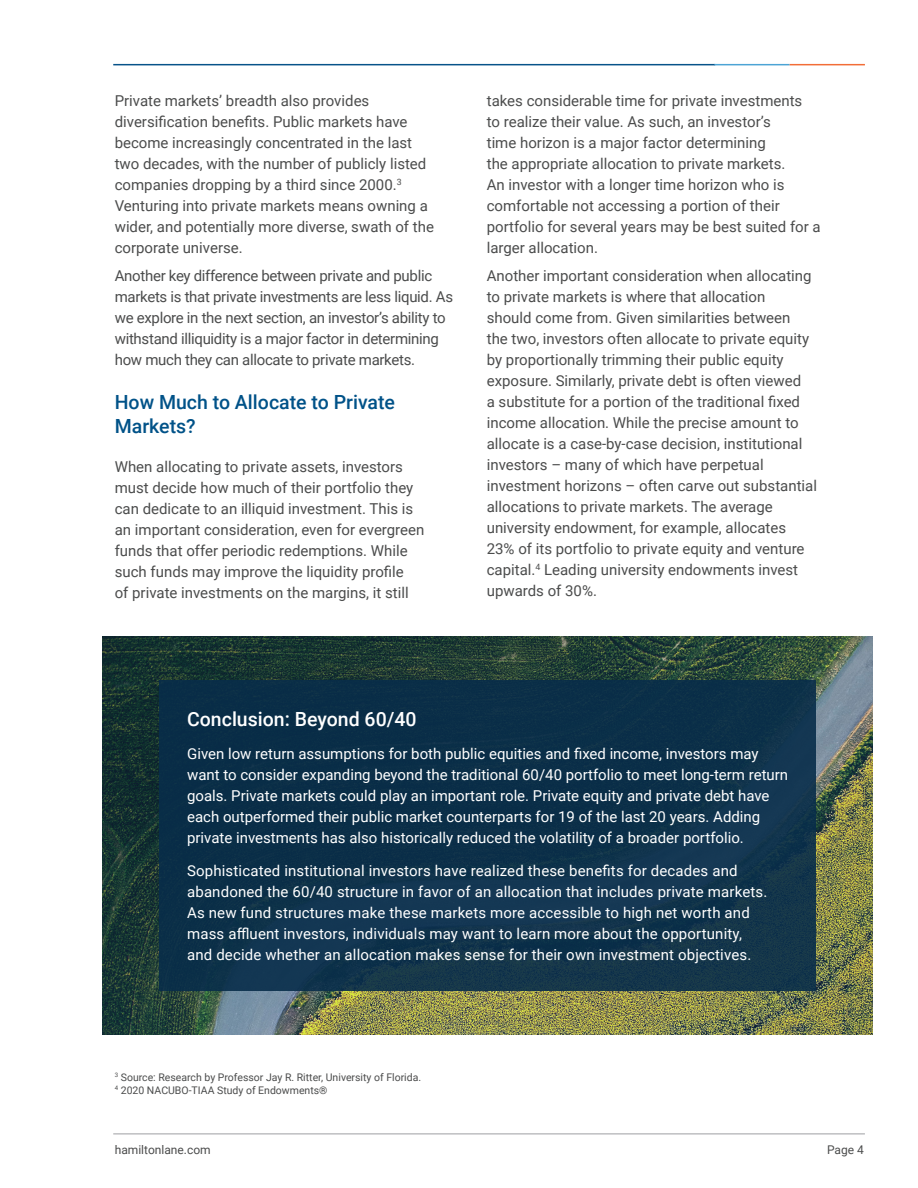
<style>
.page{position:relative;width:918px;height:1188px;background:#fff}
.page>*{position:absolute;margin:0;border:0;box-sizing:border-box;transform-origin:0 0}
.Section_Title{font:500 19.5px/24px "Roboto";color:#005288}
.Section_Title-2{font:500 19.5px "Roboto";color:#fff}
.Paragraph_Body{font:15px/21px "Roboto";color:#4b4c4c}
.Paragraph_Body-2{font:15px/21px "Roboto";color:#fff}
.Paragraph_Body-3{font:15px/21px "Roboto";letter-spacing:-.02em;color:#4b4c4c}
.t1{font:12px "Roboto";color:#4b4c4c}
.Footnote{font:10.5px "Roboto";color:#4b4c4c}
</style>
<div class="page">
<hr style="left:113px;top:1134px;width:752px;height:1px;background:#9d9fa2">
<hr style="left:113px;top:64px;width:602px;height:1px;background:#075389">
<hr style="left:714px;top:64px;width:76px;height:1px;background:#4ca4d5">
<hr style="left:790px;top:64px;width:75px;height:1px;background:#f26d37">
<img style="left:103px;top:636px;width:769px;height:399px">
<div style="left:160px;top:680px;width:656px;height:311px;background:#082d4a"></div>
<p class="Paragraph_Body" style="left:115px;top:89px;width:321px">Private markets’ breadth also provides diversification benefits. Public markets have become increasingly concentrated in the last two decades, with the number of publicly listed companies dropping by a third since 2000.<sup>3<br></sup>Venturing into private markets means owning a wider, and potentially more diverse, swath of the corporate universe.</p>
<p class="Paragraph_Body-3" style="left:115px;top:264px;width:340px">Another key difference between private and public markets is that private investments are less liquid. As we explore in the next section, an investor’s ability to withstand illiquidity is a major factor in determining how much they can allocate to private markets.</p>
<p class="Section_Title" style="left:115px;top:389px;width:282px">How Much to Allocate to Private<br>Markets?</p>
<p class="Paragraph_Body" style="left:115px;top:456px;width:311px">When allocating to private assets, investors must decide how much of their portfolio they can dedicate to an illiquid investment. This is an important consideration, even for evergreen funds that offer periodic redemptions. While such funds may improve the liquidity profile<br>of private investments on the margins, it still</p>
<p class="Paragraph_Body" style="left:487px;top:89px;width:336px">takes considerable time for private investments<br>to realize their value. As such, an investor’s<br>time horizon is a major factor determining<br>the appropriate allocation to private markets.<br>An investor with a longer time horizon who is comfortable not accessing a portion of their portfolio for several years may be best suited for a larger allocation.</p>
<p class="Paragraph_Body" style="left:487px;top:264px;width:332px">Another important consideration when allocating to private markets is where that allocation<br>should come from. Given similarities between<br>the two, investors often allocate to private equity by proportionally trimming their public equity exposure. Similarly, private debt is often viewed<br>a substitute for a portion of the traditional fixed income allocation. While the precise amount to allocate is a case-by-case decision, institutional investors – many of which have perpetual investment horizons – often carve out substantial allocations to private markets. The average university endowment, for example, allocates 23% of its portfolio to private equity and venture capital.<sup>4</sup> Leading university endowments invest upwards of 30%.</p>
<p class="Section_Title-2" style="left:187px;top:705px;width:231px">Conclusion: Beyond 60/40</p>
<p class="Paragraph_Body-2" style="left:187px;top:742px;width:603px">Given low return assumptions for both public equities and fixed income, investors may want to consider expanding beyond the traditional 60/40 portfolio to meet long-term return goals. Private markets could play an important role. Private equity and private debt have each outperformed their public market counterparts for 19 of the last 20 years. Adding private investments has also historically reduced the volatility of a broader portfolio.</p>
<p class="Paragraph_Body-2" style="left:187px;top:859px;width:582px">Sophisticated institutional investors have realized these benefits for decades and abandoned the 60/40 structure in favor of an allocation that includes private markets.<br>As new fund structures make these markets more accessible to high net worth and mass affluent investors, individuals may want to learn more about the opportunity, and decide whether an allocation makes sense for their own investment objectives.</p>
<p class="Footnote" style="left:115px;top:1070px;width:308px"><sup>3</sup> Source: Research by Professor Jay R. Ritter, University of Florida.</p>
<p class="Footnote" style="left:115px;top:1082px;width:214px"><sup>4</sup> 2020 NACUBO-TIAA Study of Endowments®</p>
<p class="t1" style="left:115px;top:1141px;width:97px">hamiltonlane.com</p>
<p class="t1" style="left:827px;top:1141px;width:38px">Page 4</p>
</div>
